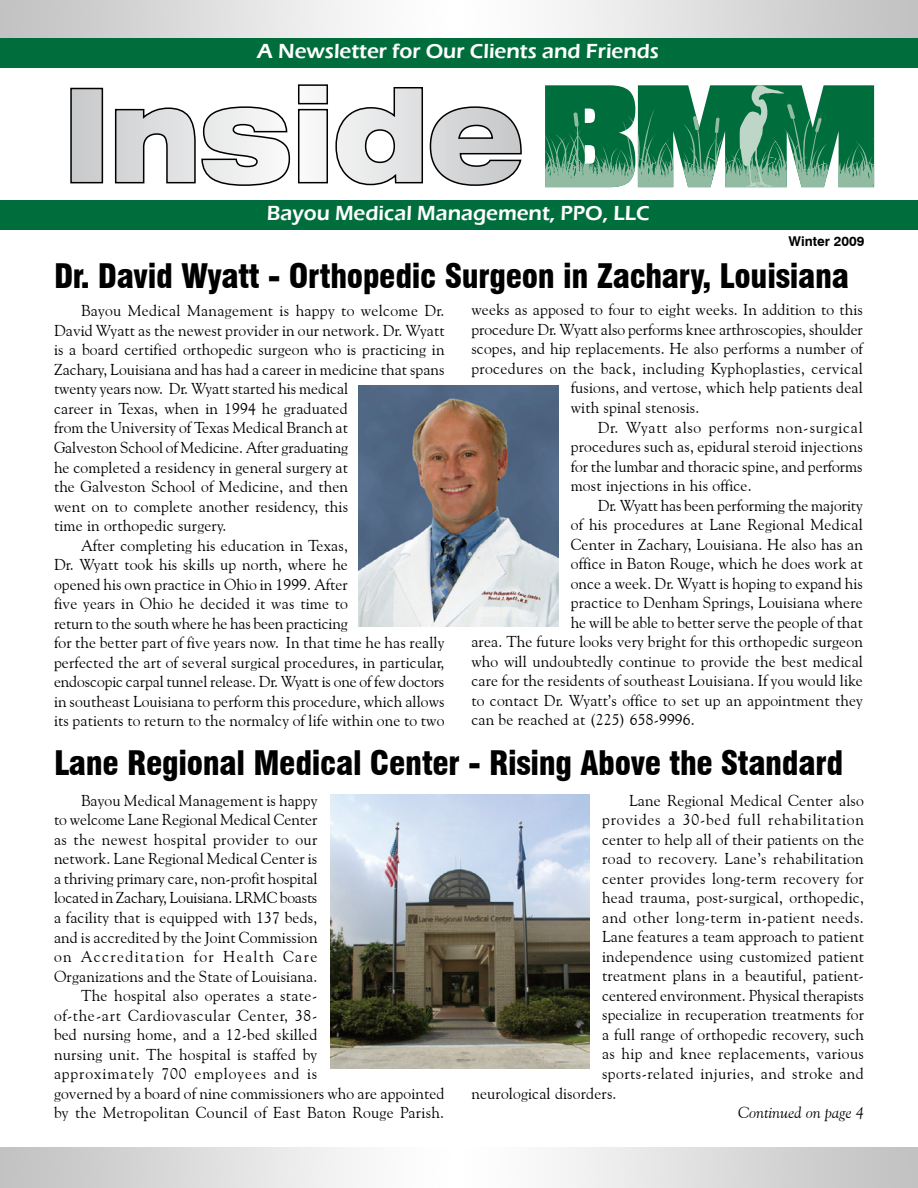
<style>
.page{position:relative;width:918px;height:1188px;background:#fff}
.page>*{position:absolute;margin:0;border:0;box-sizing:border-box;transform-origin:0 0}
.t1{font:900 condensed 33px "Swiss 721 BT";letter-spacing:-.01em;color:#000}
.t2{font:600 21px "Eras ITC";color:#fff}
.Body_text{font:15.75px/19.5px "Goudy Old Style BT";letter-spacing:.01em;color:#000}
.Body_text-2{font:15.75px "Goudy Old Style BT";letter-spacing:.03em;color:#000}
.Body_text-3{font:15.75px "Goudy Old Style BT";letter-spacing:.05em;color:#000}
.Body_text-4{font:italic 15.75px "Goudy Old Style BT";letter-spacing:.01em;color:#000}
.t3{font:700 13.5px "Swiss 721 BT";color:#000}
</style>
<div class="page">
<div style="left:0;top:200px;width:918px;height:30px;background:#006e3c"></div>
<div style="left:0;top:38px;width:918px;height:30px;background:#006e3c"></div>
<svg style="left:70px;top:84px;width:452px;height:102px"></svg>
<svg style="left:545px;top:85px;width:329px;height:102px;background:#41926c"></svg>
<img style="left:330px;top:795px;width:260px;height:273px">
<img style="left:359px;top:385px;width:200px;height:241px">
<p class="t2" style="left:257px;top:39px;width:403px">A Newsletter for Our Clients and Friends</p>
<p class="t2" style="left:267px;top:201px;width:384px">Bayou Medical Management, PPO, LLC</p>
<p class="t3" style="left:789px;top:233px;width:78px">Winter 2009</p>
<p class="t1" style="left:54px;top:256px;width:796px">Dr. David Wyatt - Orthopedic Surgeon in Zachary, Louisiana</p>
<p class="Body_text" style="left:54px;top:301px;width:392px;text-indent:27px">Bayou Medical Management is happy to welcome Dr.<br>David Wyatt as the newest provider in our network. Dr. Wyatt is a board certified orthopedic surgeon who is practicing in Zachary, Louisiana and has had a career in medicine that spans twenty years now. Dr. Wyatt started his medical<br>career in Texas, when in 1994 he graduated<br>from the University of Texas Medical Branch at<br>Galveston School of Medicine. After graduating<br>he completed a residency in general surgery at<br>the Galveston School of Medicine, and then<br>went on to complete another residency, this<br>time in orthopedic surgery.</p>
<p class="Body_text" style="left:54px;top:535px;width:392px;text-indent:27px">After completing his education in Texas,<br>Dr. Wyatt took his skills up north, where he<br>opened his own practice in Ohio in 1999. After<br>five years in Ohio he decided it was time to<br>return to the south where he has been practicing<br>for the better part of five years now. In that time he has really perfected the art of several surgical procedures, in particular, endoscopic carpal tunnel release. Dr. Wyatt is one of few doctors in southeast Louisiana to perform this procedure, which allows its patients to return to the normalcy of life within one to two</p>
<p class="Body_text" style="left:471px;top:300px;width:393px">weeks as apposed to four to eight weeks. In addition to this</p>
<p class="Body_text" style="left:471px;top:319px;width:393px">procedure Dr. Wyatt also performs knee arthroscopies, shoulder</p>
<p class="Body_text" style="left:471px;top:339px;width:393px">scopes, and hip replacements. He also performs a number of</p>
<p class="Body_text" style="left:471px;top:358px;width:393px">procedures on the back, including Kyphoplasties, cervical</p>
<p class="Body_text" style="left:571px;top:378px;width:294px">fusions, and vertose, which help patients deal</p>
<p class="Body_text" style="left:571px;top:398px;width:130px">with spinal stenosis.</p>
<p class="Body_text" style="left:571px;top:417px;width:294px;text-align:justify;text-indent:27px">Dr. Wyatt also performs non-surgical procedures such as, epidural steroid injections for the lumbar and thoracic spine, and performs most injections in his office.</p>
<p class="Body_text" style="left:598px;top:495px;width:266px">Dr. Wyatt has been performing the majority</p>
<p class="Body_text" style="left:571px;top:515px;width:293px">of his procedures at Lane Regional Medical</p>
<p class="Body_text" style="left:571px;top:534px;width:294px">Center in Zachary, Louisiana. He also has an</p>
<p class="Body_text" style="left:571px;top:554px;width:294px">office in Baton Rouge, which he does work at</p>
<p class="Body_text" style="left:571px;top:573px;width:294px">once a week. Dr. Wyatt is hoping to expand his</p>
<p class="Body_text" style="left:571px;top:593px;width:294px">practice to Denham Springs, Louisiana where</p>
<p class="Body_text" style="left:571px;top:612px;width:294px">he will be able to better serve the people of that</p>
<p class="Body_text" style="left:471px;top:632px;width:393px">area. The future looks very bright for this orthopedic surgeon</p>
<p class="Body_text" style="left:471px;top:651px;width:393px">who will undoubtedly continue to provide the best medical</p>
<p class="Body_text" style="left:471px;top:671px;width:393px">care for the residents of southeast Louisiana. If you would like</p>
<p class="Body_text" style="left:471px;top:690px;width:393px">to contact Dr. Wyatt’s office to set up an appointment they</p>
<p class="Body_text" style="left:471px;top:710px;width:225px">can be reached at (225) 658-9996.</p>
<p class="t1" style="left:54px;top:743px;width:791px">Lane Regional Medical Center - Rising Above the Standard</p>
<p class="Body_text" style="left:54px;top:790px;width:265px;text-align:justify;text-indent:27px">Bayou Medical Management is happy to welcome Lane Regional Medical Center as the newest hospital provider to our network. Lane Regional Medical Center is a thriving primary care, non-profit hospital located in Zachary, Louisiana. LRMC boasts a facility that is equipped with 137 beds, and is accredited by the Joint Commission on Accreditation for Health Care Organizations and the State of Louisiana.</p>
<p class="Body_text" style="left:54px;top:986px;width:392px;text-indent:27px">The hospital also operates a state-<br>of-the-art Cardiovascular Center, 38-<br>bed nursing home, and a 12-bed skilled<br>nursing unit. The hospital is staffed by<br>approximately 700 employees and is<br>governed by a board of nine commissioners who are appointed by the Metropolitan Council of East Baton Rouge Parish.</p>
<p class="Body_text" style="left:629px;top:790px;width:236px">Lane Regional Medical Center also</p>
<p class="Body_text-3" style="left:602px;top:810px;width:263px">provides a 30-bed full rehabilitation</p>
<p class="Body_text" style="left:602px;top:829px;width:263px">center to help all of their patients on the</p>
<p class="Body_text" style="left:602px;top:849px;width:263px">road to recovery. Lane’s rehabilitation</p>
<p class="Body_text" style="left:602px;top:868px;width:263px">center provides long-term recovery for</p>
<p class="Body_text" style="left:602px;top:888px;width:263px">head trauma, post-surgical, orthopedic,</p>
<p class="Body_text-2" style="left:602px;top:908px;width:263px">and other long-term in-patient needs.</p>
<p class="Body_text" style="left:602px;top:927px;width:263px">Lane features a team approach to patient</p>
<p class="Body_text" style="left:602px;top:946px;width:263px">independence using customized patient</p>
<p class="Body_text" style="left:602px;top:966px;width:263px">treatment plans in a beautiful, patient-</p>
<p class="Body_text" style="left:602px;top:985px;width:263px">centered environment. Physical therapists</p>
<p class="Body_text" style="left:602px;top:1005px;width:263px">specialize in recuperation treatments for</p>
<p class="Body_text" style="left:602px;top:1024px;width:263px">a full range of orthopedic recovery, such</p>
<p class="Body_text" style="left:602px;top:1044px;width:263px">as hip and knee replacements, various</p>
<p class="Body_text-2" style="left:602px;top:1064px;width:263px">sports-related injuries, and stroke and</p>
<p class="Body_text" style="left:471px;top:1083px;width:147px">neurological disorders.</p>
<p class="Body_text-4" style="left:738px;top:1103px;width:127px">Continued on page 4</p>
</div>
